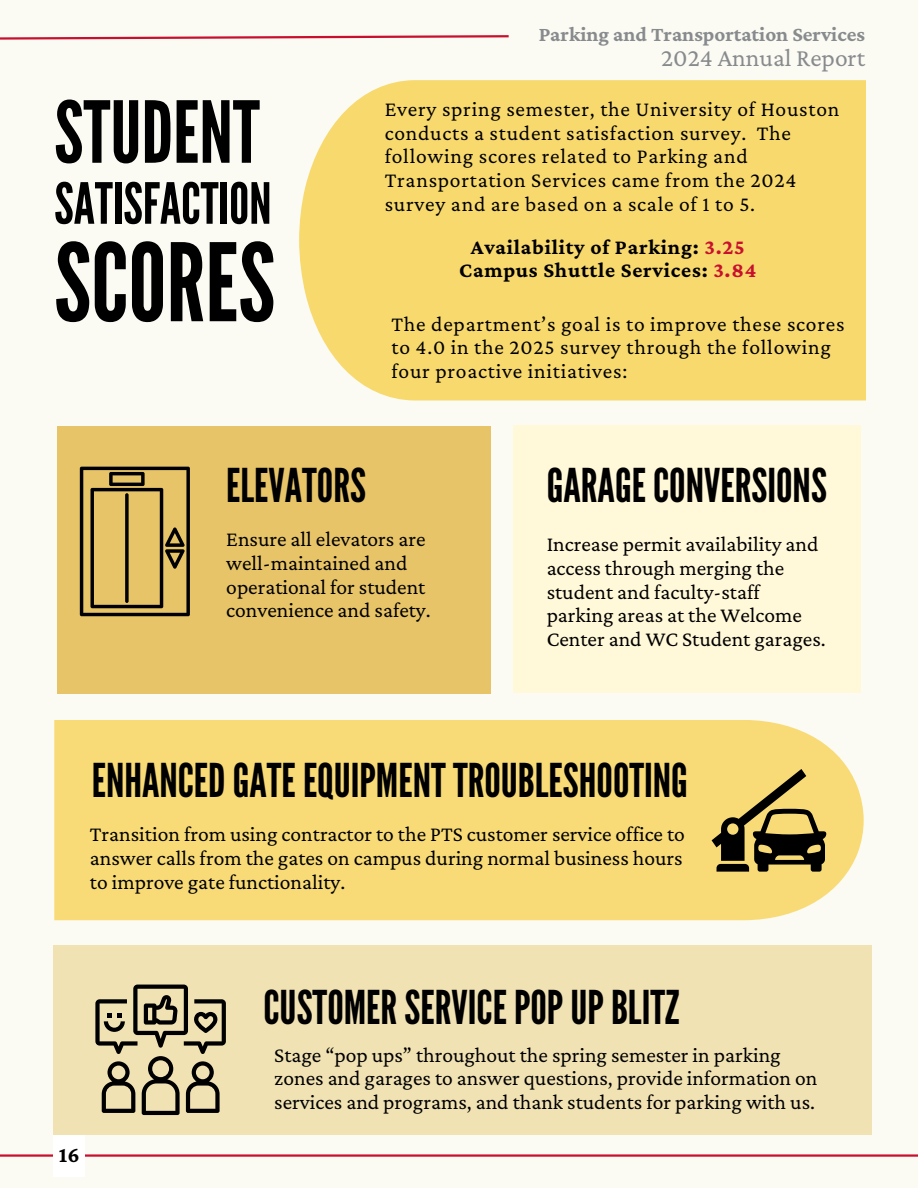
<style>
.page{position:relative;width:918px;height:1188px;background:#fbfbf3}
.page>*{position:absolute;margin:0;border:0;box-sizing:border-box;transform-origin:0 0}
.t1{font:107.7px "League Gothic";color:#000}
.t2{font:85.2px "League Gothic";color:#000}
.t3{font:56.7px "League Gothic";color:#000}
.t4{font:46.5px "League Gothic";color:#000}
.t5{font:25.5px "Crimson Pro";color:#888b8d}
.t6{font:700 22.5px "Crimson Pro";color:#000}
.t7{font:21.6px/23.7px "Crimson Pro";color:#000}
.t8{font:21.6px/23.7px "Crimson Pro";letter-spacing:.035em;color:#000}
.t9{font:700 21.6px/23.7px "Crimson Pro";letter-spacing:.035em;color:#000;text-align:center}
.t10{font:700 21px "Crimson Pro";color:#888b8d}
.s1{color:#c8102e}
</style>
<div class="page">
<div style="left:54px;top:945px;width:818px;height:190px;background:#f1e2b4"></div>
<div style="left:54px;top:720px;width:810px;height:200px;background:#f8db77"></div>
<div style="left:299px;top:80px;width:567px;height:321px;background:#f8d96d"></div>
<div style="left:58px;top:427px;width:433px;height:267px;background:#e7c468"></div>
<div style="left:513px;top:425px;width:347px;height:268px;background:#fff9d9"></div>
<svg style="left:80px;top:467px;width:110px;height:149px"></svg>
<svg style="left:712px;top:769px;width:114px;height:103px;background:#9c8a4b"></svg>
<svg style="left:95px;top:985px;width:131px;height:130px"></svg>
<hr style="left:0;top:1154px;width:918px;height:3px;background:#c8102e">
<div style="left:54px;top:1135px;width:31px;height:41px;background:#fff"></div>
<svg style="left:0;top:35px;width:509px;height:5px"></svg>
<p class="t2" style="left:54px;top:83px;width:207px">STUDENT</p>
<h4 class="t3" style="left:54px;top:171px;width:219px">SATISFACTION</h4>
<p class="t1" style="left:54px;top:221px;width:223px">SCORES</p>
<p class="t10" style="left:539px;top:22px;width:328px">Parking and Transportation Services</p>
<p class="t5" style="left:661px;top:43px;width:205px">2024 Annual Report</p>
<p class="t8" style="left:385px;top:97px;width:456px">Every spring semester, the University of Houston conducts a student satisfaction survey. The following scores related to Parking and Transportation Services came from the 2024 survey and are based on a scale of 1 to 5.</p>
<p class="t9" style="left:459px;top:234px;width:299px">Availability of Parking: <span class="s1">3.25<br></span>Campus Shuttle Services: <span class="s1">3.84</span></p>
<h4 class="t8" style="left:391px;top:312px;width:454px">The department’s goal is to improve these scores to 4.0 in the 2025 survey through the following four proactive initiatives:</h4>
<h3 class="t4" style="left:226px;top:459px;width:141px">ELEVATORS</h3>
<p class="t7" style="left:226px;top:527px;width:206px">Ensure all elevators are well-maintained and operational for student convenience and safety.</p>
<p class="t4" style="left:547px;top:459px;width:282px">GARAGECONVERSIONS</p>
<p class="t7" style="left:547px;top:532px;width:281px">Increase permit availability and access through merging the student and faculty-staff parking areas at the Welcome<br>Center and WC Student garages.</p>
<h5 class="t4" style="left:92px;top:753px;width:598px">ENHANCEDGATE EQUIPMENTTROUBLESHOOTING</h5>
<h2 class="t7" style="left:90px;top:822px;width:597px;text-align:justify">Transition from using contractor to the PTS customer service office to answer calls from the gates on campus during normal business hours to improve gate functionality.</h2>
<p class="t4" style="left:264px;top:980px;width:417px">CUSTOMERSERVICEPOPUPBLITZ</p>
<h4 class="t6" style="left:59px;top:1142px;width:22px">16</h4>
<h1 class="t7" style="left:274px;top:1042px;width:545px">Stage “pop ups” throughout the spring semester in parking zones and garages to answer questions, provide information on services and programs, and thank students for parking with us.</h1>
</div>
